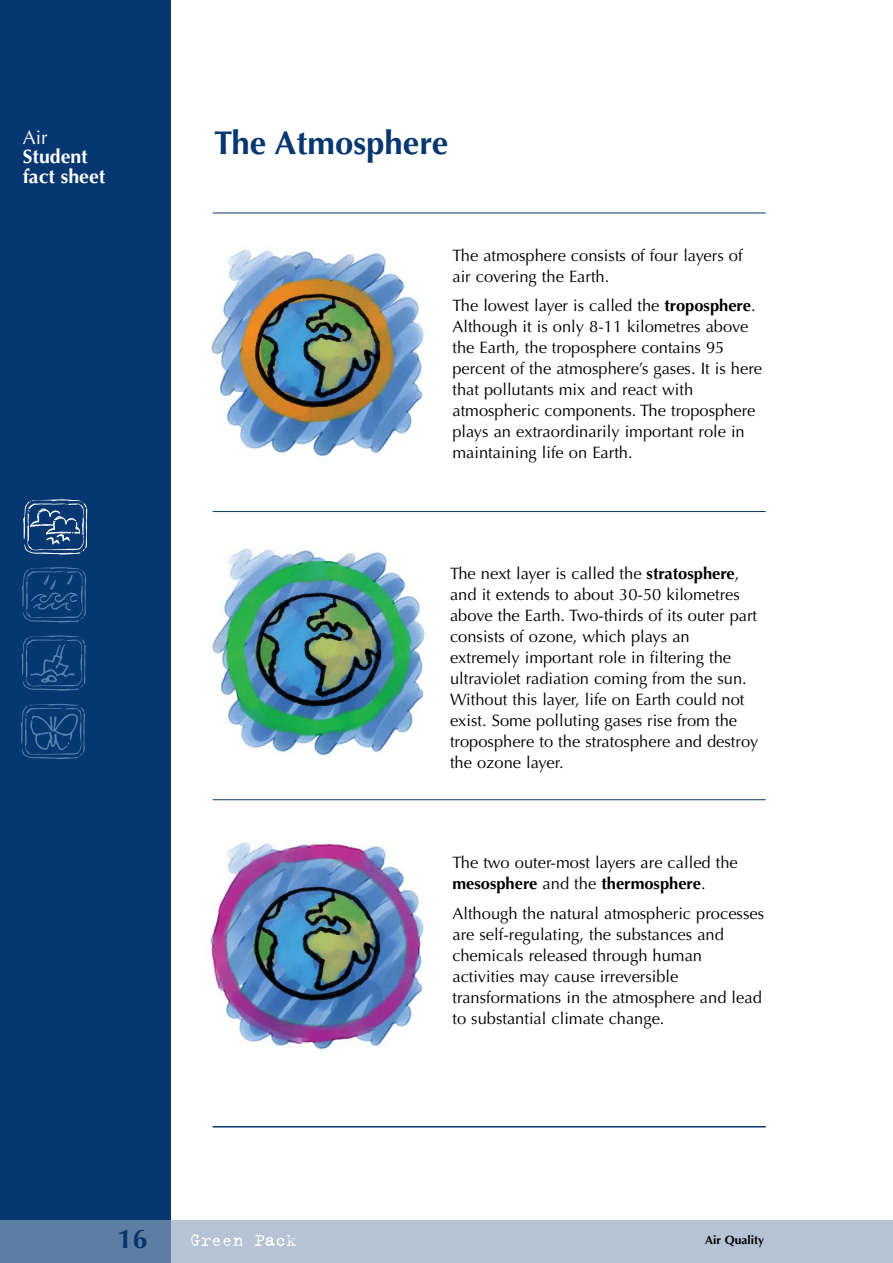
<style>
.page{position:relative;width:893px;height:1263px;background:#fff}
.page>*{position:absolute;margin:0;border:0;box-sizing:border-box;transform-origin:0 0}
.t1{font:700 33px "Optima";color:#073770}
.t2{font:700 27px "Optima";color:#073770}
.t3{font:700 19.5px/19.5px "Optima";color:#fff}
.t4{font:19.5px "Optima";color:#fff}
.t5{font:16.5px/21px "Optima";color:#000}
.t6{font:700 12px "Optima";color:#000}
.s1{font-weight:700}
</style>
<div class="page">
<div style="left:0;top:1220px;width:892px;height:43px;background:#b5c3d4"></div>
<svg style="left:191px;top:1234px;width:52px;height:12px"></svg>
<svg style="left:255px;top:1235px;width:41px;height:11px"></svg>
<div style="left:0;top:0;width:170px;height:1263px;background:#073770"></div>
<div style="left:0;top:1220px;width:170px;height:43px;background:#5e7da2"></div>
<svg style="left:22px;top:635px;width:64px;height:56px"></svg>
<svg style="left:21px;top:704px;width:64px;height:55px"></svg>
<svg style="left:23px;top:499px;width:64px;height:56px"></svg>
<svg style="left:22px;top:567px;width:64px;height:56px"></svg>
<img style="left:211px;top:249px;width:213px;height:208px">
<hr style="left:213px;top:213px;width:552px;height:1px;background:#073770">
<img style="left:212px;top:548px;width:213px;height:208px">
<hr style="left:213px;top:511px;width:552px;height:1px;background:#073770">
<img style="left:210px;top:842px;width:214px;height:209px">
<hr style="left:213px;top:799px;width:552px;height:1px;background:#073770">
<hr style="left:213px;top:1126px;width:552px;height:2px;background:#073770">
<p class="t4" style="left:23px;top:129px;width:26px">Air</p>
<p class="t3" style="left:23px;top:149px;width:84px">Student fact sheet</p>
<h1 class="t1" style="left:214px;top:129px;width:236px">The Atmosphere</h1>
<p class="t5" style="left:452px;top:246px;width:292px">The atmosphere consists of four layers of air covering the Earth.</p>
<p class="t5" style="left:452px;top:297px;width:311px">The lowest layer is called the <span class="s1">troposphere</span>.<br>Although it is only 8-11 kilometres above the Earth, the troposphere contains 95 percent of the atmosphere’s gases. It is here that pollutants mix and react with atmospheric components. The troposphere plays an extraordinarily important role in maintaining life on Earth.</p>
<p class="t5" style="left:450px;top:565px;width:310px">The next layer is called the <span class="s1">stratosphere</span>, and it extends to about 30-50 kilometres above the Earth. Two-thirds of its outer part consists of ozone, which plays an extremely important role in filtering the ultraviolet radiation coming from the sun.<br>Without this layer, life on Earth could not exist. Some polluting gases rise from the troposphere to the stratosphere and destroy the ozone layer.</p>
<p class="t5" style="left:452px;top:854px;width:287px">The two outer-most layers are called the <span class="s1">mesosphere</span> and the <span class="s1">thermosphere</span>.</p>
<p class="t5" style="left:452px;top:904px;width:313px">Although the natural atmospheric processes are self-regulating, the substances and chemicals released through human activities may cause irreversible transformations in the atmosphere and lead to substantial climate change.</p>
<h2 class="t2" style="left:117px;top:1228px;width:32px">16</h2>
<p class="t6" style="left:705px;top:1235px;width:61px">Air Quality</p>
</div>
